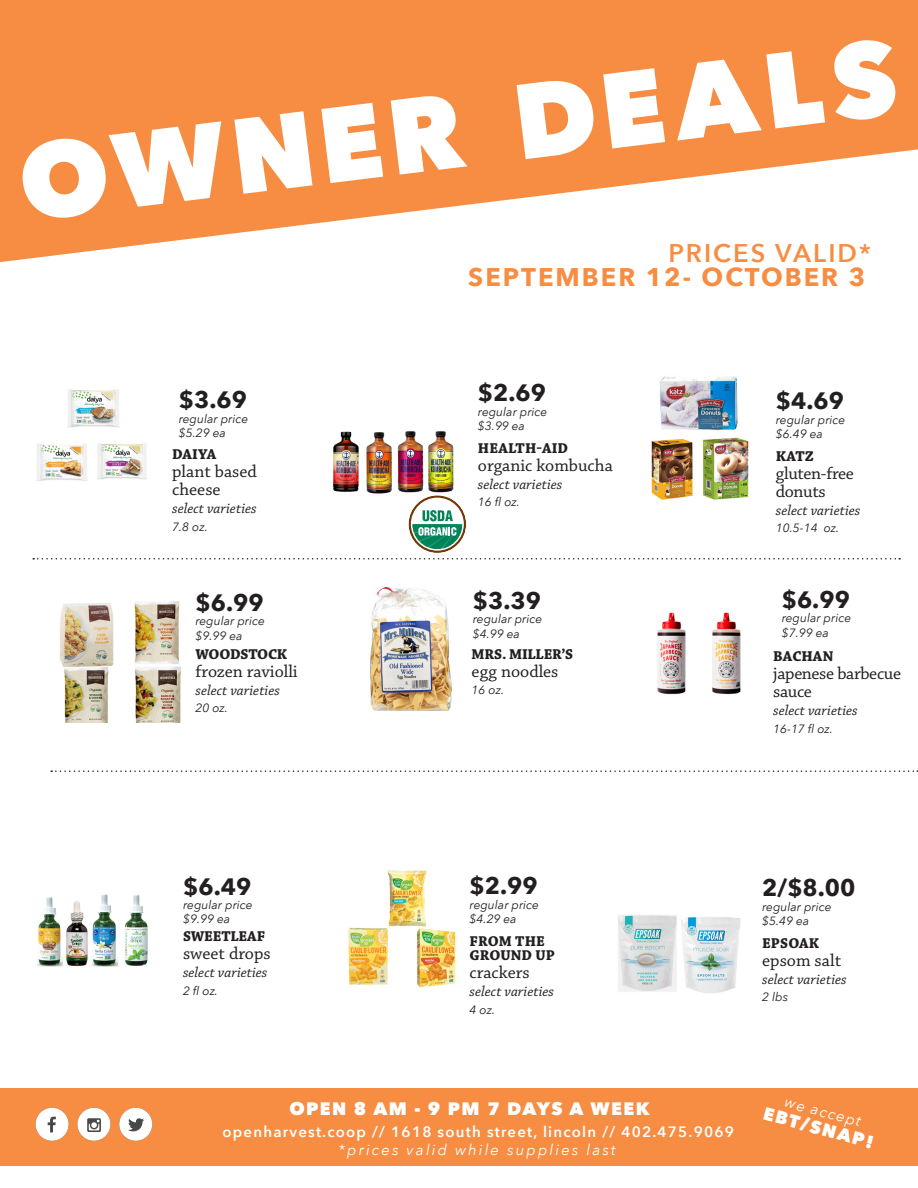
<style>
.page{position:relative;width:918px;height:1188px;background:#fff}
.page>*{position:absolute;margin:0;border:0;box-sizing:border-box;transform-origin:0 0}
.t1{font:800 105.45px "Avenir Next";color:#fff}
.t2{font:700 25.5px "Avenir Next";letter-spacing:.08em;color:#f68d43}
.t3{font:600 25.5px "Avenir Next";letter-spacing:.08em;color:#f68d43}
.t4{font:700 23.7px "Avenir Next";color:#231f20}
.t5{font:18px/18px "Chaparral Pro";color:#231f20}
.t6{font:18px/18px "Chaparral Pro";letter-spacing:-.02em;color:#231f20}
.t7{font:800 18px "Avenir Next";letter-spacing:.08em;color:#fff}
.t8{font:italic 15px "Chaparral Pro";color:#231f20}
.t9{font:700 15px/14.7px "Chaparral Pro";color:#231f20}
.t10{font:600 15px "Avenir Next";letter-spacing:.08em;color:#fff}
.t11{font:italic 15px "Avenir Next";letter-spacing:.14em;color:#fff}
.t12{font:700 15px "Chaparral Pro";letter-spacing:-.02em;color:#231f20}
.t13{font:italic 12px "Avenir Next";color:#231f20}
</style>
<div class="page">
<img style="left:618px;top:915px;width:123px;height:78px">
<img style="left:36px;top:389px;width:111px;height:92px">
<img style="left:59px;top:601px;width:122px;height:121px">
<svg style="left:0;top:0;width:918px;height:262px;fill:#f68d43"></svg>
<div style="left:0;top:1088px;width:918px;height:78px;background:#f68d43"></div>
<svg style="left:36px;top:1108px;width:33px;height:33px"></svg>
<svg style="left:77px;top:1108px;width:33px;height:33px"></svg>
<svg style="left:119px;top:1108px;width:33px;height:33px"></svg>
<svg style="left:33px;top:558px;width:867px;height:2px"></svg>
<svg style="left:51px;top:770px;width:867px;height:2px"></svg>
<img style="left:37px;top:894px;width:111px;height:73px">
<img style="left:332px;top:431px;width:124px;height:95px">
<img style="left:370px;top:587px;width:82px;height:124px">
<img style="left:651px;top:376px;width:98px;height:124px">
<img style="left:657px;top:612px;width:84px;height:83px">
<svg style="left:409px;top:495px;width:57px;height:58px"></svg>
<div style="left:409px;top:495px;width:57px;height:58px;border:2px solid #723806;border-radius:50%"></div>
<svg style="left:412px;top:510px;width:50px;height:39px"></svg>
<img style="left:348px;top:869px;width:108px;height:118px">
<p class="t1" style="left:12px;top:119px;width:885px;rotate:-7deg">OWNER DEALS</p>
<p class="t3" style="left:668px;top:231px;width:204px">PRICES VALID*</p>
<p class="t2" style="left:468px;top:255px;width:398px">SEPTEMBER 12- OCTOBER 3</p>
<p class="t4" style="left:179px;top:380px;width:70px">$3.69</p>
<p class="t13" style="left:179px;top:408px;width:71px">regular price</p>
<p class="t13" style="left:179px;top:423px;width:49px">$5.29 ea</p>
<p class="t9" style="left:172px;top:448px;width:46px">DAIYA</p>
<p class="t5" style="left:172px;top:463px;width:86px">plant based cheese</p>
<p class="t8" style="left:172px;top:500px;width:86px">select varieties</p>
<p class="t13" style="left:172px;top:516px;width:37px">7.8 oz.</p>
<p class="t4" style="left:195px;top:582px;width:70px">$6.99</p>
<p class="t13" style="left:195px;top:611px;width:71px">regular price</p>
<p class="t13" style="left:195px;top:626px;width:49px">$9.99 ea</p>
<p class="t12" style="left:195px;top:645px;width:93px">WOODSTOCK</p>
<p class="t5" style="left:195px;top:663px;width:104px">frozen raviolli</p>
<p class="t8" style="left:195px;top:682px;width:86px">select varieties</p>
<p class="t13" style="left:195px;top:698px;width:34px">20 oz.</p>
<p class="t4" style="left:478px;top:372px;width:70px">$2.69</p>
<p class="t13" style="left:478px;top:401px;width:71px">regular price</p>
<p class="t13" style="left:478px;top:416px;width:49px">$3.99 ea</p>
<p class="t9" style="left:478px;top:441px;width:92px">HEALTH-AID</p>
<p class="t5" style="left:478px;top:457px;width:136px">organic kombucha</p>
<p class="t8" style="left:478px;top:476px;width:86px">select varieties</p>
<p class="t13" style="left:478px;top:492px;width:44px">16 fl oz.</p>
<p class="t4" style="left:473px;top:580px;width:70px">$3.39</p>
<p class="t13" style="left:473px;top:609px;width:71px">regular price</p>
<p class="t13" style="left:473px;top:623px;width:49px">$4.99 ea</p>
<p class="t9" style="left:472px;top:647px;width:103px">MRS. MILLER’S</p>
<p class="t5" style="left:472px;top:663px;width:88px">egg noodles</p>
<p class="t13" style="left:472px;top:680px;width:34px">16 oz.</p>
<p class="t4" style="left:776px;top:381px;width:70px">$4.69</p>
<p class="t13" style="left:776px;top:409px;width:71px">regular price</p>
<p class="t13" style="left:776px;top:424px;width:49px">$6.49 ea</p>
<p class="t9" style="left:776px;top:449px;width:39px">KATZ</p>
<p class="t6" style="left:776px;top:465px;width:80px">gluten-free donuts</p>
<p class="t8" style="left:776px;top:502px;width:86px">select varieties</p>
<p class="t13" style="left:776px;top:518px;width:65px">10.5-14 oz.</p>
<p class="t4" style="left:782px;top:579px;width:70px">$6.99</p>
<p class="t13" style="left:782px;top:608px;width:71px">regular price</p>
<p class="t13" style="left:782px;top:622px;width:49px">$7.99 ea</p>
<p class="t9" style="left:773px;top:649px;width:62px">BACHAN</p>
<p class="t6" style="left:773px;top:665px;width:129px">japenese barbecue sauce</p>
<p class="t8" style="left:773px;top:702px;width:86px">select varieties</p>
<p class="t13" style="left:773px;top:719px;width:61px">16-17 fl oz.</p>
<p class="t4" style="left:183px;top:866px;width:70px">$6.49</p>
<p class="t13" style="left:183px;top:895px;width:71px">regular price</p>
<p class="t13" style="left:183px;top:909px;width:49px">$9.99 ea</p>
<p class="t9" style="left:183px;top:930px;width:83px">SWEETLEAF</p>
<p class="t5" style="left:183px;top:945px;width:89px">sweet drops</p>
<p class="t8" style="left:183px;top:964px;width:86px">select varieties</p>
<p class="t13" style="left:183px;top:980px;width:37px">2 fl oz.</p>
<p class="t4" style="left:470px;top:866px;width:70px">$2.99</p>
<p class="t13" style="left:470px;top:895px;width:71px">regular price</p>
<p class="t13" style="left:470px;top:909px;width:49px">$4.29 ea</p>
<p class="t9" style="left:470px;top:934px;width:87px">FROM THE<br>GROUND UP</p>
<p class="t5" style="left:470px;top:965px;width:61px">crackers</p>
<p class="t8" style="left:470px;top:983px;width:86px">select varieties</p>
<p class="t13" style="left:470px;top:1000px;width:27px">4 oz.</p>
<p class="t4" style="left:762px;top:868px;width:95px">2/$8.00</p>
<p class="t13" style="left:762px;top:896px;width:71px">regular price</p>
<p class="t13" style="left:762px;top:911px;width:49px">$5.49 ea</p>
<p class="t9" style="left:762px;top:936px;width:58px">EPSOAK</p>
<p class="t5" style="left:762px;top:952px;width:80px">epsom salt</p>
<p class="t8" style="left:762px;top:971px;width:86px">select varieties</p>
<p class="t13" style="left:762px;top:987px;width:27px">2 lbs</p>
<p class="t7" style="left:289px;top:1097px;width:362px">OPEN 8 AM - 9 PM 7 DAYS A WEEK</p>
<p class="t10" style="left:223px;top:1119px;width:513px">openharvest.coop // 1618 south street, lincoln // 402.475.9069</p>
<p class="t11" style="left:338px;top:1137px;width:279px">*prices valid while supplies last</p>
<p class="t11" style="left:789px;top:1089px;width:80px;rotate:15deg">we accept</p>
<p class="t7" style="left:767px;top:1102px;width:115px;rotate:15deg">EBT/SNAP!</p>
</div>
